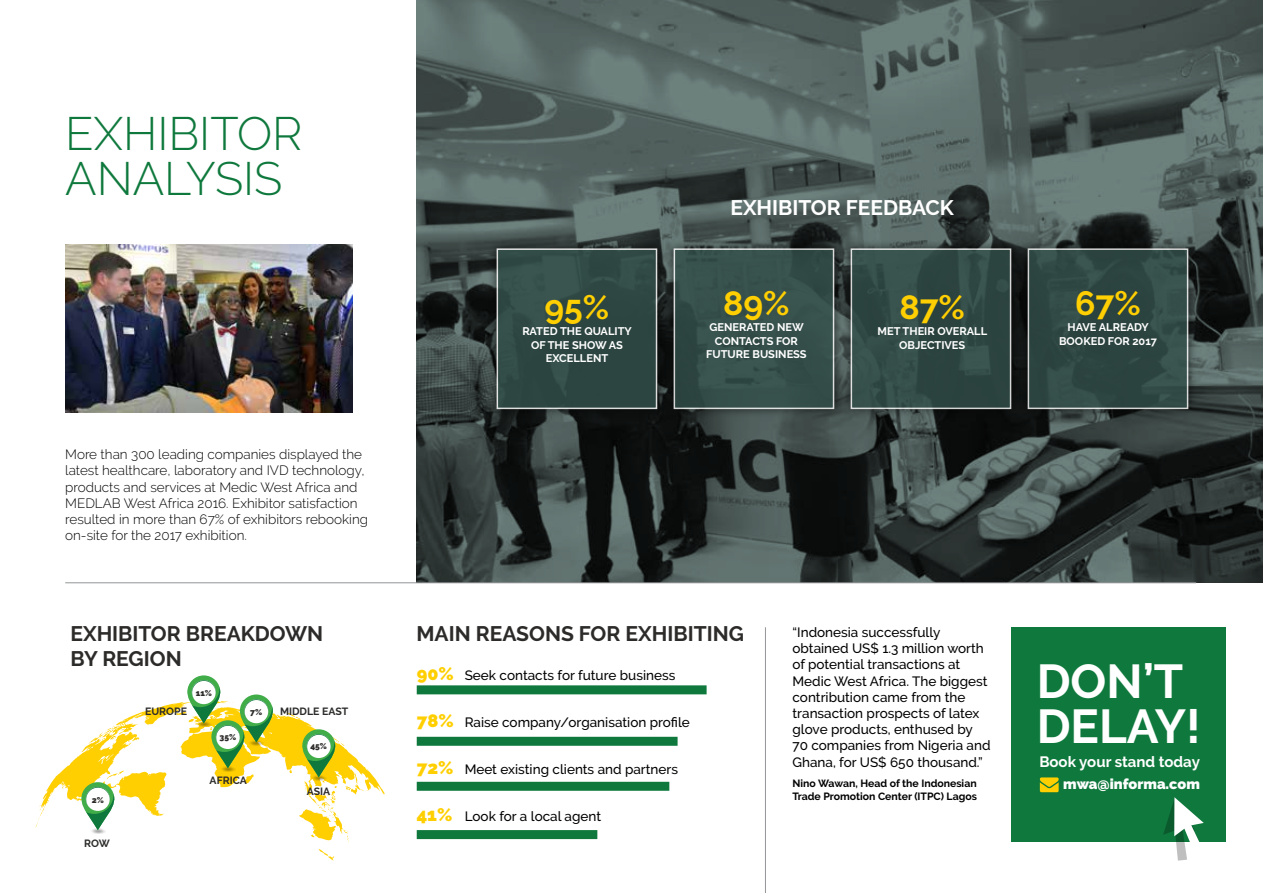
<style>
.page{position:relative;width:1263px;height:893px;background:#fff}
.page>*{position:absolute;margin:0;border:0;box-sizing:border-box;transform-origin:0 0}
.t1{font:700 47.4px/44.7px "Raleway";color:#fff}
.t2{font:300 46.65px/45px "Raleway";color:#0f793d}
.t3{font:700 33.6px "Raleway";color:#ffcf01}
.t4{font:700 21px "Raleway";color:#2c2b2a}
.t5{font:700 21px "Raleway";color:#fff}
.t6{font:700 15px "Raleway";color:#fff}
.t7{font:900 14.4px "Raleway";color:#fff}
.t8{font:500 13.5px/16.2px "Raleway";color:#000}
.t9{font:300 13.5px/16.2px "Raleway";color:#000}
.t10{font:700 11.1px/13.2px "Raleway";color:#fff;text-align:center}
.t11{font:700 10.5px/12.6px "Raleway";color:#000}
.t12{font:700 10.5px "Raleway";color:#2c2b2a}
.t13{font:900 8.4px "Raleway";color:#2c2b2a}
.s1{font-weight:900;font-size:18px;color:#ffcf01}
</style>
<div class="page">
<svg style="left:417px;top:0;width:846px;height:583px;background:#44504e"></svg>
<hr style="left:765px;top:627px;width:1px;height:266px;background:#939598">
<div style="left:1011px;top:627px;width:215px;height:215px;background:#0f793d"></div>
<svg style="left:1163px;top:797px;width:41px;height:64px"></svg>
<div style="left:665px;top:239px;width:178px;height:179px;background:#000;opacity:.75"></div>
<div style="left:674px;top:248px;width:160px;height:161px;background:#324e49;border:2px solid #fff"></div>
<div style="left:1019px;top:239px;width:178px;height:179px;background:#000;opacity:.75"></div>
<div style="left:1028px;top:248px;width:160px;height:161px;background:linear-gradient(to right,#2d4541,#324b46);border:2px solid #fff"></div>
<div style="left:488px;top:239px;width:178px;height:179px;background:#000;opacity:.75"></div>
<div style="left:497px;top:248px;width:160px;height:161px;background:linear-gradient(to right,#334d48,#2d4541);border:2px solid #fff"></div>
<div style="left:842px;top:239px;width:178px;height:179px;background:#000;opacity:.75"></div>
<div style="left:851px;top:248px;width:160px;height:161px;background:linear-gradient(to right,#344e49,#2d4540);border:2px solid #fff"></div>
<img style="left:65px;top:245px;width:287px;height:168px">
<div style="left:417px;top:685px;width:290px;height:9px;background:#0f793d"></div>
<div style="left:417px;top:737px;width:261px;height:9px;background:#0f793d"></div>
<div style="left:417px;top:782px;width:252px;height:9px;background:#0f793d"></div>
<div style="left:417px;top:830px;width:180px;height:9px;background:#0f793d"></div>
<hr style="left:65px;top:582px;width:1131px;height:1px;background:#939598">
<svg style="left:36px;top:702px;width:349px;height:159px"></svg>
<img style="left:220px;top:768px;width:15px;height:4px">
<img style="left:311px;top:777px;width:15px;height:4px">
<svg style="left:302px;top:729px;width:34px;height:48px"></svg>
<img style="left:90px;top:830px;width:15px;height:4px">
<svg style="left:81px;top:782px;width:34px;height:48px"></svg>
<svg style="left:187px;top:675px;width:87px;height:93px"></svg>
<svg style="left:1040px;top:777px;width:19px;height:15px"></svg>
<h2 class="t2" style="left:65px;top:111px;width:239px">EXHIBITOR<br>ANALYSIS</h2>
<p class="t9" style="left:65px;top:446px;width:304px">More than 300 leading companies displayed the latest healthcare, laboratory and IVD technology, products and services at Medic West Africa and MEDLAB West Africa 2016. Exhibitor satisfaction resulted in more than 67% of exhibitors rebooking on-site for the 2017 exhibition.</p>
<h3 class="t3" style="left:544px;top:288px;width:66px">95%</h3>
<p class="t10" style="left:522px;top:325px;width:111px">RATED THE QUALITY<br>OF THE SHOW AS<br>EXCELLENT</p>
<h3 class="t5" style="left:730px;top:196px;width:225px">EXHIBITOR FEEDBACK</h3>
<h3 class="t3" style="left:723px;top:284px;width:68px">89%</h3>
<p class="t10" style="left:706px;top:321px;width:102px">GENERATED NEW<br>CONTACTS FOR<br>FUTURE BUSINESS</p>
<h3 class="t3" style="left:899px;top:288px;width:67px">87%</h3>
<p class="t10" style="left:877px;top:325px;width:111px">MET THEIR OVERALL<br>OBJECTIVES</p>
<h3 class="t4" style="left:70px;top:621px;width:254px">EXHIBITOR BREAKDOWN</h3>
<h3 class="t4" style="left:416px;top:621px;width:329px">MAIN REASONS FOR EXHIBITING</h3>
<h3 class="t4" style="left:70px;top:646px;width:113px">BY REGION</h3>
<p class="t8" style="left:417px;top:667px;width:260px"><span class="s1">90%</span> Seek contacts for future business</p>
<p class="t8" style="left:417px;top:714px;width:275px"><span class="s1">78%</span> Raise company/organisation profile</p>
<p class="t8" style="left:417px;top:761px;width:263px"><span class="s1">72%</span> Meet existing clients and partners</p>
<p class="t8" style="left:417px;top:808px;width:186px"><span class="s1">41%</span> Look for a local agent</p>
<p class="t13" style="left:196px;top:688px;width:18px">11%</p>
<p class="t12" style="left:145px;top:705px;width:43px">EUROPE</p>
<p class="t12" style="left:280px;top:705px;width:70px">MIDDLE EAST</p>
<p class="t13" style="left:250px;top:707px;width:14px">7%</p>
<p class="t13" style="left:219px;top:732px;width:18px">35%</p>
<p class="t13" style="left:310px;top:742px;width:18px">45%</p>
<p class="t12" style="left:210px;top:775px;width:39px">AFRICA</p>
<p class="t12" style="left:307px;top:785px;width:25px">ASIA</p>
<p class="t13" style="left:92px;top:795px;width:14px">2%</p>
<p class="t12" style="left:84px;top:838px;width:27px">ROW</p>
<p class="t8" style="left:792px;top:624px;width:200px">“Indonesia successfully obtained US$ 1.3 million worth of potential transactions at<br>Medic West Africa. The biggest contribution came from the transaction prospects of latex glove products, enthused by<br>70 companies from Nigeria and<br>Ghana, for US$ 650 thousand.”</p>
<p class="t11" style="left:792px;top:777px;width:186px">Nino Wawan, Head of the Indonesian<br>Trade Promotion Center (ITPC) Lagos</p>
<h3 class="t3" style="left:1075px;top:284px;width:67px">67%</h3>
<p class="t10" style="left:1059px;top:321px;width:99px">HAVE ALREADY<br>BOOKED FOR 2017</p>
<h1 class="t1" style="left:1037px;top:660px;width:166px">DON’T<br>DELAY!</h1>
<p class="t6" style="left:1039px;top:754px;width:162px">Book your stand today</p>
<p class="t7" style="left:1063px;top:776px;width:138px">mwa@informa.com</p>
</div>
